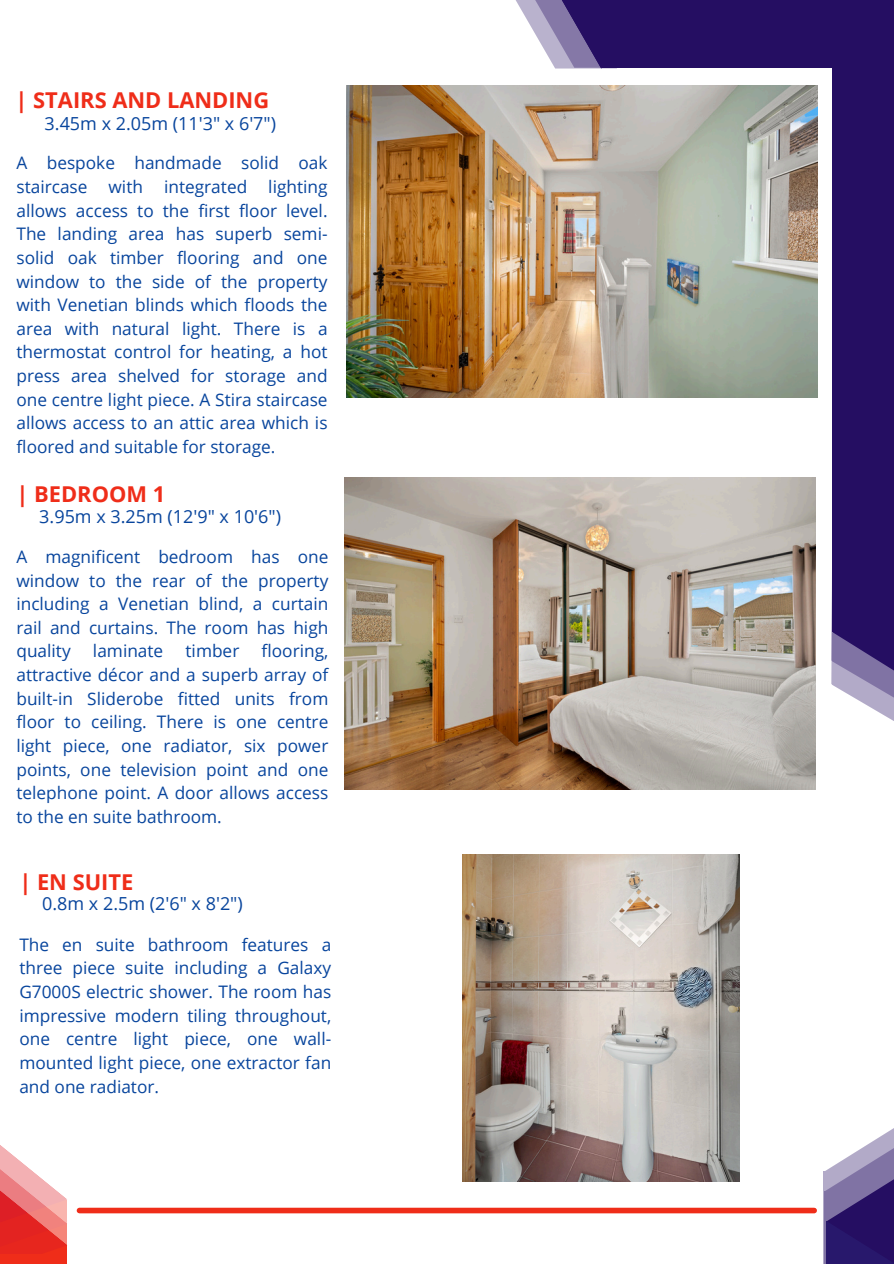
<style>
.page{position:relative;width:894px;height:1264px;background:#fff}
.page>*{position:absolute;margin:0;border:0;box-sizing:border-box;transform-origin:0 0}
.t1{font:700 21.9px "Open Sans";color:#ef2d19}
.t2{font:18px "Open Sans";color:#08459d}
.t3{font:17.25px/23.7px "Open Sans";color:#08459d;text-align:justify}
</style>
<div class="page">
<svg style="left:515px;top:0;width:13px;height:21px"></svg>
<svg style="left:528px;top:0;width:27px;height:68px;fill:#b9b2cd"></svg>
<div style="left:602px;top:0;width:291px;height:68px;background:#250e62"></div>
<svg style="left:831px;top:585px;width:62px;height:136px"></svg>
<div style="left:832px;top:0;width:61px;height:631px;background:#250e62"></div>
<svg style="left:832px;top:631px;width:61px;height:60px;background:#6c5d95"></svg>
<svg style="left:555px;top:0;width:62px;height:69px"></svg>
<svg style="left:823px;top:1129px;width:70px;height:134px"></svg>
<svg style="left:0;top:1145px;width:67px;height:118px"></svg>
<div style="left:79px;top:1207px;width:735px;height:6px;background:#ef2d19"></div>
<img style="left:346px;top:85px;width:470px;height:313px">
<img style="left:344px;top:477px;width:470px;height:313px">
<img style="left:462px;top:854px;width:277px;height:327px">
<p class="t1" style="left:16px;top:84px;width:255px">| STAIRS AND LANDING</p>
<h1 class="t2" style="left:45px;top:111px;width:233px">3.45m x 2.05m (11'3" x 6'7")</h1>
<p class="t3" style="left:16px;top:151px;width:312px">A bespoke handmade solid oak staircase with integrated lighting allows access to the first floor level.<br>The landing area has superb semi&shy;solid oak timber flooring and one window to the side of the property with Venetian blinds which floods the area with natural light. There is a thermostat control for heating, a hot press area shelved for storage and one centre light piece. A Stira staircase allows access to an attic area which is floored and suitable for storage.</p>
<h1 class="t1" style="left:16px;top:478px;width:150px">| BEDROOM 1</h1>
<p class="t2" style="left:39px;top:503px;width:243px">3.95m x 3.25m (12'9" x 10'6")</p>
<p class="t3" style="left:16px;top:544px;width:313px">A magnificent bedroom has one window to the rear of the property including a Venetian blind, a curtain rail and curtains. The room has high quality</p>
<p class="t3" style="left:16px;top:639px;width:313px;text-indent:245px">flooring, attractive décor and a superb array of built-in Sliderobe fitted units from floor to ceiling. There is one centre light piece, one radiator, six power points, one television point and one telephone point. A door allows access to the en suite bathroom.</p>
<p class="t3" style="left:93px;top:639px;width:72px">laminate</p>
<p class="t3" style="left:185px;top:639px;width:55px">timber</p>
<p class="t1" style="left:19px;top:866px;width:115px">| EN SUITE</p>
<p class="t2" style="left:42px;top:891px;width:202px">0.8m x 2.5m (2'6" x 8'2")</p>
<h1 class="t3" style="left:19px;top:932px;width:313px">The en suite bathroom features a three piece suite including a Galaxy G7000S electric shower. The room has impressive modern tiling throughout, one centre light piece, one wall&shy;mounted light piece, one extractor fan and one radiator.</h1>
</div>
